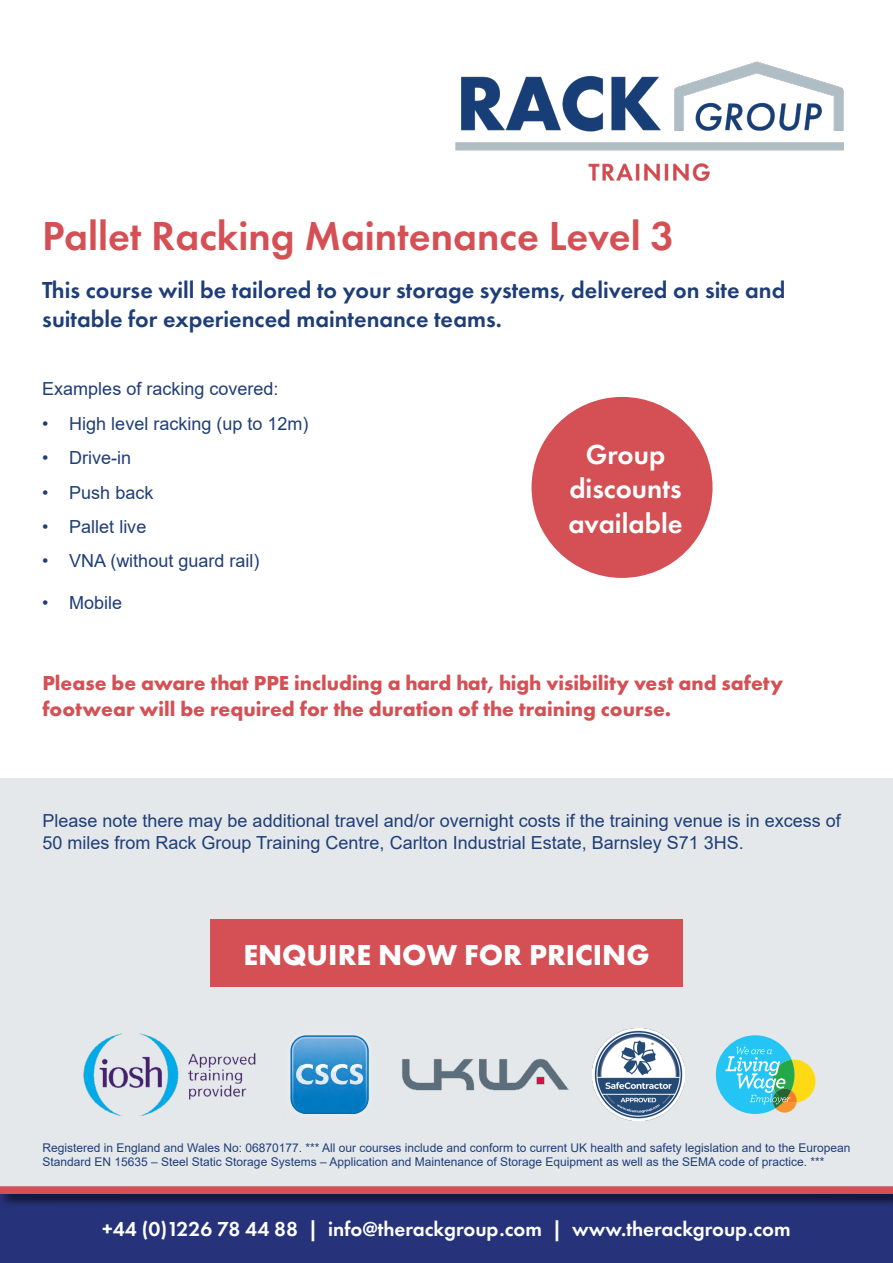
<style>
.page{position:relative;width:893px;height:1263px;background:#fff}
.page>*{position:absolute;margin:0;border:0;box-sizing:border-box;transform-origin:0 0}
.t1{font:600 42px "Futura PT";color:#d45055}
.t2{font:700 30px "Futura PT";color:#fff}
.t3{font:600 28.5px/34.2px "Futura PT";color:#fff;text-align:center}
.t4{font:600 24px/28.8px "Futura PT";color:#1f3e77}
.t5{font:700 21px/25.2px "Futura PT";color:#d45055}
.t6{font:600 21px "Futura PT";color:#fff}
.t7{font:18px/21.6px "Arial";color:#1f3e77}
.t8{font:12px/14.4px "Arial";color:#1f3e77}
</style>
<div class="page">
<div style="left:0;top:1208px;width:893px;height:55px;background:#26337a"></div>
<div style="left:0;top:1184px;width:893px;height:24px;background:#000;opacity:.75"></div>
<div style="left:0;top:1186px;width:893px;height:8px;background:#d45055"></div>
<div style="left:0;top:778px;width:893px;height:408px;background:#e4e8eb"></div>
<img style="left:455px;top:61px;width:389px;height:120px">
<div style="left:210px;top:919px;width:473px;height:68px;background:#d45055"></div>
<img style="left:290px;top:1035px;width:79px;height:79px">
<img style="left:83px;top:1033px;width:173px;height:83px">
<img style="left:402px;top:1059px;width:167px;height:32px">
<img style="left:593px;top:1029px;width:92px;height:91px">
<svg style="left:716px;top:1035px;width:99px;height:79px"></svg>
<div style="left:531px;top:397px;width:181px;height:181px;background:#d45055;border-radius:50%"></div>
<h1 class="t1" style="left:42px;top:210px;width:634px">Pallet Racking Maintenance Level 3</h1>
<h3 class="t4" style="left:42px;top:275px;width:745px">This course will be tailored to your storage systems, delivered on site and suitable for experienced maintenance teams.</h3>
<p class="t7" style="left:42px;top:378px;width:238px">Examples of racking covered:</p>
<p class="t7" style="left:42px;top:413px;width:268px">• High level racking (up to 12m)</p>
<p class="t7" style="left:42px;top:447px;width:90px">• Drive-in</p>
<p class="t7" style="left:42px;top:481px;width:113px">• Push back</p>
<p class="t7" style="left:42px;top:516px;width:106px">• Pallet live</p>
<p class="t7" style="left:42px;top:550px;width:219px">• VNA (without guard rail)</p>
<p class="t7" style="left:42px;top:592px;width:82px">• Mobile</p>
<h3 class="t3" style="left:568px;top:437px;width:116px">Group discounts available</h3>
<p class="t5" style="left:42px;top:670px;width:742px">Please be aware that PPE including a hard hat, high visibility vest and safety footwear will be required for the duration of the training course.</p>
<p class="t7" style="left:43px;top:810px;width:800px">Please note there may be additional travel and/or overnight costs if the training venue is in excess of<br>50 miles from Rack Group Training Centre, Carlton Industrial Estate, Barnsley S71 3HS.</p>
<h2 class="t2" style="left:243px;top:935px;width:408px">ENQUIRE NOW FOR PRICING</h2>
<p class="t8" style="left:43px;top:1140px;width:810px">Registered in England and Wales No: 06870177. *** All our courses include and conform to current UK health and safety legislation and to the European<br>Standard EN 15635 – Steel Static Storage Systems – Application and Maintenance of Storage Equipment as well as the SEMA code of practice. ***</p>
<p class="t6" style="left:102px;top:1215px;width:690px">+44 (0)1226 78 44 88 | info@therackgroup.com | www.therackgroup.com</p>
</div>
